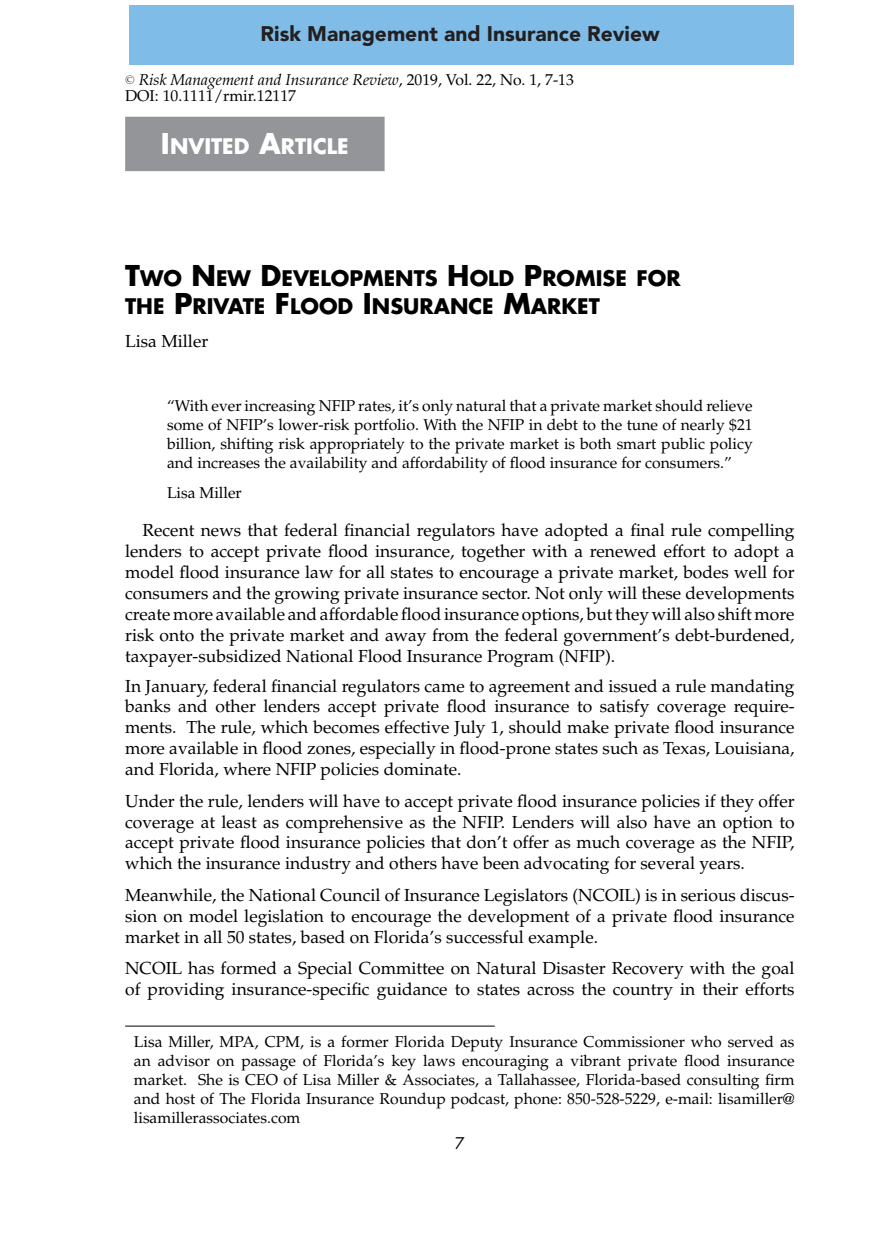
<style>
.page{position:relative;width:882px;height:1260px;background:#fff}
.page>*{position:absolute;margin:0;border:0;box-sizing:border-box;transform-origin:0 0}
.t1{font:700 21px/27.8px "Futura";color:#000}
.t2{font:900 21px "Avenir";color:#231f20}
.t3{font:700 21px "Futura";color:#fff}
.t4{font:17.5px/21px "Palatino";color:#000;text-align:justify}
.t5{font:15.75px/19.2px "Palatino";color:#000;text-align:justify}
.t6{font:15.75px "Futura";color:#000}
.t7{font:9.62px "MTSY";color:#231f20}
.s1{font-style:italic}
.s2{font-size:27.82px}
.s3{font-family:"Palatino";font-size:7px}
</style>
<div class="page">
<div style="left:129px;top:6px;width:665px;height:59px;background:#7fbce7"></div>
<div style="left:125px;top:117px;width:260px;height:54px;background:#939598"></div>
<hr style="left:125px;top:1026px;width:370px;height:1px;background:#000">
<p class="t2" style="left:261px;top:25px;width:400px">Risk Management and Insurance Review</p>
<p class="t5" style="left:125px;top:73px;width:450px;line-height:15.9px;text-indent:14px"><span class="s1">Risk Management and Insurance Review</span>, 2019, Vol. 22, No. 1, 7-13<br>DOI: 10.1111/rmir.12117</p>
<p class="t3" style="left:161px;top:137px;width:189px"><span class="s2">I</span>NVITED <span class="s2">A</span>RTICLE</p>
<p class="t7" style="left:125px;top:73px;width:11px">-<span class="s3">C</span></p>
<p class="t1" style="left:125px;top:266px;width:557px"><span class="s2">T</span>WO <span class="s2">N</span>EW <span class="s2">D</span>EVELOPMENTS <span class="s2">H</span>OLD <span class="s2">P</span>ROMISE FOR<br>THE <span class="s2">P</span>RIVATE <span class="s2">F</span>LOOD <span class="s2">I</span>NSURANCE <span class="s2">M</span>ARKET</p>
<p class="t4" style="left:125px;top:333px;width:85px">Lisa Miller</p>
<p class="t5" style="left:167px;top:398px;width:587px">“With ever increasing NFIP rates, it’s only natural that a private market should relieve some of NFIP’s lower-risk portfolio. With the NFIP in debt to the tune of nearly $21 billion, shifting risk appropriately to the private market is both smart public policy and increases the availability and affordability of flood insurance for consumers.”</p>
<p class="t5" style="left:167px;top:485px;width:76px">Lisa Miller</p>
<p class="t4" style="left:125px;top:522px;width:671px;text-indent:17px">Recent news that federal financial regulators have adopted a final rule compelling lenders to accept private flood insurance, together with a renewed effort to adopt a model flood insurance law for all states to encourage a private market, bodes well for consumers and the growing private insurance sector. Not only will these developments create more available and affordable flood insurance options, but they will also shift more risk onto the private market and away from the federal government’s debt-burdened, taxpayer-subsidized National Flood Insurance Program (NFIP).</p>
<p class="t4" style="left:125px;top:677px;width:671px">In January, federal financial regulators came to agreement and issued a rule mandating banks and other lenders accept private flood insurance to satisfy coverage require&shy;ments. The rule, which becomes effective July 1, should make private flood insurance more available in flood zones, especially in flood-prone states such as Texas, Louisiana, and Florida, where NFIP policies dominate.</p>
<p class="t4" style="left:125px;top:792px;width:671px">Under the rule, lenders will have to accept private flood insurance policies if they offer coverage at least as comprehensive as the NFIP. Lenders will also have an option to accept private flood insurance policies that don’t offer as much coverage as the NFIP, which the insurance industry and others have been advocating for several years.</p>
<p class="t4" style="left:125px;top:886px;width:671px">Meanwhile, the National Council of Insurance Legislators (NCOIL) is in serious discus&shy;sion on model legislation to encourage the development of a private flood insurance market in all 50 states, based on Florida’s successful example.</p>
<p class="t4" style="left:125px;top:960px;width:671px">NCOIL has formed a Special Committee on Natural Disaster Recovery with the goal of providing insurance-specific guidance to states across the country in their efforts</p>
<p class="t5" style="left:134px;top:1033px;width:662px">Lisa Miller, MPA, CPM, is a former Florida Deputy Insurance Commissioner who served as an advisor on passage of Florida’s key laws encouraging a vibrant private flood insurance market. She is CEO of Lisa Miller &amp; Associates, a Tallahassee, Florida-based consulting firm and host of The Florida Insurance Roundup podcast, phone: 850-528-5229, e-mail: lisamiller@ lisamillerassociates.com</p>
<p class="t6" style="left:455px;top:1136px;width:11px">7</p>
</div>
